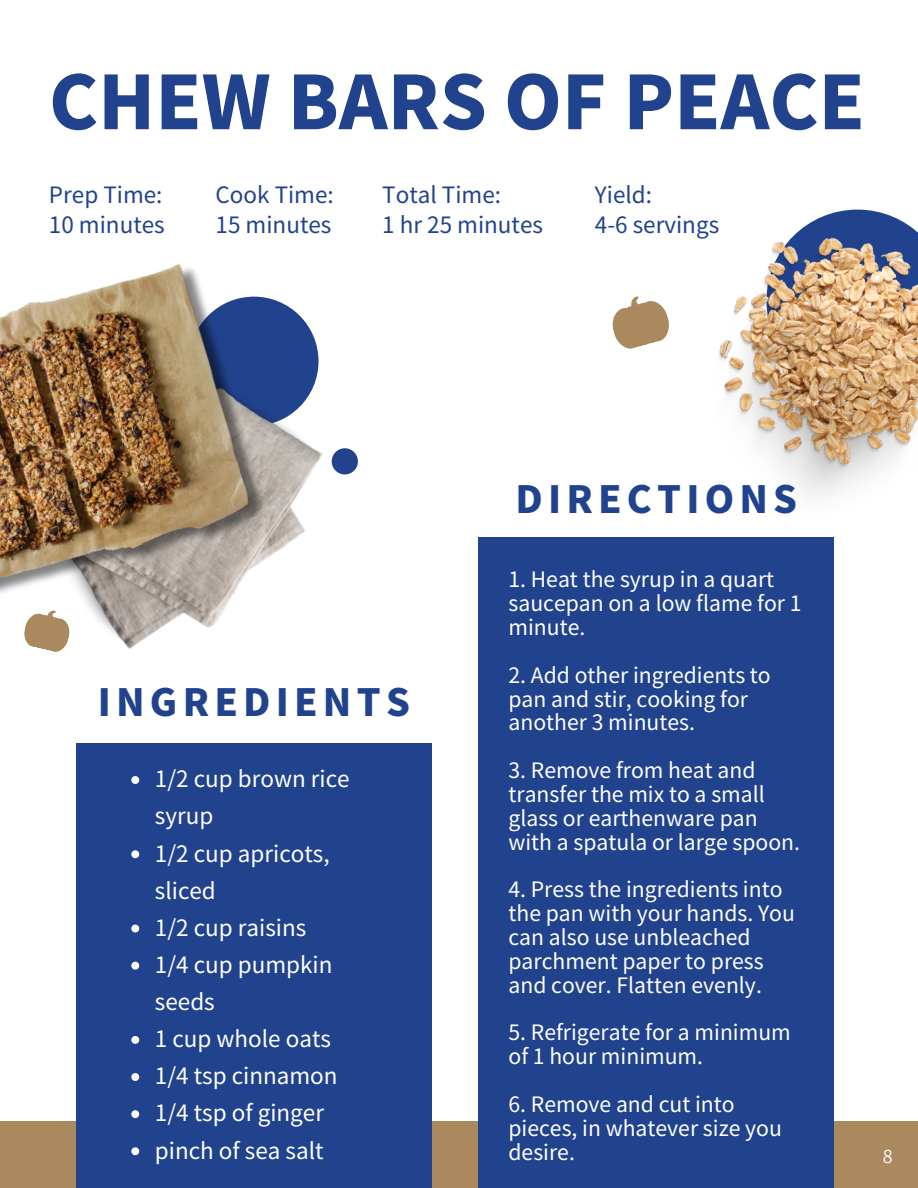
<style>
.page{position:relative;width:918px;height:1188px;background:#fff}
.page>*{position:absolute;margin:0;border:0;box-sizing:border-box;transform-origin:0 0}
.t1{font:800 73.65px "Source Han Sans JP";color:#21428d}
.t2{font:800 37.5px "Source Han Sans JP";letter-spacing:.14em;color:#21428d}
.t3{font:22.5px/37.2px "Source Han Sans JP";color:#fff}
.t4{font:22.5px "Source Han Sans JP";color:#21428d}
.t5{font:21.15px/23.9px "Source Han Sans JP";color:#fff}
.t6{font:18px "Source Han Sans JP";color:#fff}
</style>
<div class="page">
<div style="left:0;top:1121px;width:918px;height:67px;background:#aa895e"></div>
<div style="left:76px;top:743px;width:355px;height:445px;background:#21428d"></div>
<div style="left:479px;top:537px;width:355px;height:651px;background:#21428d"></div>
<img style="left:117px;top:324px;width:241px;height:325px">
<svg style="left:24px;top:636px;width:45px;height:16px"></svg>
<div style="left:332px;top:448px;width:26px;height:26px;background:#21428d;border-radius:50%"></div>
<svg style="left:791px;top:210px;width:127px;height:28px"></svg>
<svg style="left:612px;top:296px;width:57px;height:53px"></svg>
<img style="left:0;top:263px;width:296px;height:373px">
<img style="left:719px;top:238px;width:199px;height:259px">
<svg style="left:131px;top:776px;width:8px;height:8px"></svg>
<svg style="left:131px;top:850px;width:8px;height:8px"></svg>
<svg style="left:131px;top:925px;width:8px;height:7px"></svg>
<svg style="left:131px;top:962px;width:8px;height:8px"></svg>
<svg style="left:131px;top:1036px;width:8px;height:8px"></svg>
<svg style="left:131px;top:1073px;width:8px;height:8px"></svg>
<svg style="left:131px;top:1110px;width:8px;height:8px"></svg>
<svg style="left:131px;top:1147px;width:8px;height:8px"></svg>
<p class="t1" style="left:49px;top:44px;width:817px">CHEW BARS OF PEACE</p>
<p class="t4" style="left:49px;top:177px;width:115px">Prep Time:</p>
<p class="t4" style="left:49px;top:207px;width:117px">10 minutes</p>
<p class="t4" style="left:216px;top:177px;width:120px">Cook Time:</p>
<p class="t4" style="left:216px;top:207px;width:117px">15 minutes</p>
<p class="t4" style="left:382px;top:177px;width:120px">Total Time:</p>
<p class="t4" style="left:382px;top:207px;width:162px">1 hr 25 minutes</p>
<p class="t4" style="left:595px;top:177px;width:59px">Yield:</p>
<p class="t4" style="left:595px;top:207px;width:126px">4-6 servings</p>
<p class="t2" style="left:98px;top:673px;width:314px">INGREDIENTS</p>
<p class="t3" style="left:155px;top:759px;width:196px">1/2 cup brown rice syrup</p>
<p class="t3" style="left:155px;top:834px;width:176px">1/2 cup apricots, sliced</p>
<p class="t3" style="left:155px;top:908px;width:153px">1/2 cup raisins</p>
<p class="t3" style="left:155px;top:945px;width:179px">1/4 cup pumpkin seeds</p>
<p class="t3" style="left:155px;top:1019px;width:178px">1 cup whole oats</p>
<p class="t3" style="left:155px;top:1056px;width:184px">1/4 tsp cinnamon</p>
<p class="t3" style="left:155px;top:1093px;width:171px">1/4 tsp of ginger</p>
<p class="t3" style="left:155px;top:1131px;width:170px">pinch of sea salt</p>
<p class="t2" style="left:516px;top:469px;width:283px">DIRECTIONS</p>
<p class="t5" style="left:509px;top:567px;width:295px">1. Heat the syrup in a quart saucepan on a low flame for 1 minute.</p>
<p class="t5" style="left:509px;top:662px;width:264px">2. Add other ingredients to pan and stir, cooking for another 3 minutes.</p>
<p class="t5" style="left:509px;top:757px;width:293px">3. Remove from heat and transfer the mix to a small glass or earthenware pan with a spatula or large spoon.</p>
<p class="t5" style="left:509px;top:877px;width:288px">4. Press the ingredients into the pan with your hands. You can also use unbleached parchment paper to press and cover. Flatten evenly.</p>
<p class="t5" style="left:509px;top:1020px;width:284px">5. Refrigerate for a minimum of 1 hour minimum.</p>
<p class="t5" style="left:509px;top:1091px;width:275px">6. Remove and cut into pieces, in whatever size you desire.</p>
<p class="t6" style="left:883px;top:1142px;width:11px">8</p>
</div>
